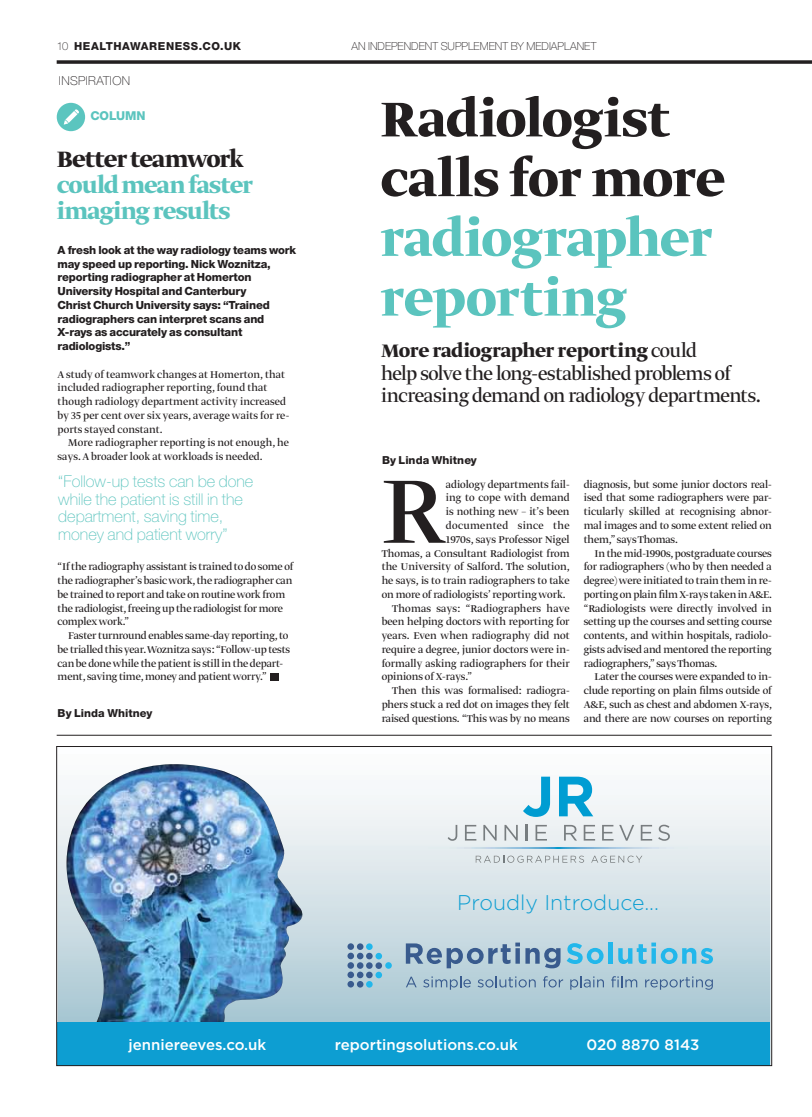
<style>
.page{position:relative;width:812px;height:1117px;background:#fff}
.page>*{position:absolute;margin:0;border:0;box-sizing:border-box;transform-origin:0 0}
.t1{font:106.12px "Greta Display";color:#231f20}
.t2{font:700 57.5px/59.6px "Greta Display Std";letter-spacing:-.015em;color:#231f20}
.t3{font:700 57.5px/59.6px "Greta Display Std";letter-spacing:-.015em;color:#5bc4be}
.t4{font:700 26.25px/26.2px "Greta Display Std";letter-spacing:-.03em;color:#5bc4be}
.t5{font:700 26.25px "Greta Display Std";letter-spacing:-.045em;color:#231f20}
.t6{font:21.25px/22.5px "Greta Display";letter-spacing:-.025em;color:#231f20}
.t7{font:700 21.25px "Greta Display Std";letter-spacing:-.015em;color:#231f20}
.t8{font:300 21.25px "Gotham";color:#0d9ed2}
.t9{font:100 16.25px/17.9px "Helvetica Neue MP Pro";color:#5bc4be}
.t10{font:500 15px "Gotham";color:#fff}
.t11{font:100 12.25px "Helvetica Neue MP Pro";letter-spacing:.03em;color:#231f20}
.t12{font:800 12.25px "Helvetica Neue MP Pro";letter-spacing:-.005em;color:#5bc4be}
.t13{font:11.62px/13.8px "Greta Display";color:#231f20}
.t14{font:11.62px "Greta Display";letter-spacing:.03em;color:#231f20}
.t15{font:800 11.25px/13.8px "Helvetica Neue MP Pro";letter-spacing:-.015em;color:#231f20}
.t16{font:100 11px "Helvetica Neue MP Pro";letter-spacing:.005em;color:#231f20}
.t17{font:800 11px "Helvetica Neue MP Pro";letter-spacing:.005em;color:#231f20}
.t18{font:800 11px "Helvetica Neue MP Pro";letter-spacing:.055em;color:#231f20}
.s1{font-weight:100}
.s2{font-family:"Greta Display";font-weight:400}
</style>
<div class="page">
<svg style="left:57px;top:60px;width:754px;height:4px;background:#3d3a3b"></svg>
<hr style="left:57px;top:735px;width:714px;height:1px;background:#231f20">
<svg style="left:58px;top:776px;width:711px;height:246px"></svg>
<img style="left:66px;top:764px;width:237px;height:258px">
<svg style="left:447px;top:824px;width:10px;height:16px"></svg>
<svg style="left:465px;top:824px;width:11px;height:16px"></svg>
<svg style="left:483px;top:824px;width:13px;height:16px"></svg>
<svg style="left:504px;top:824px;width:13px;height:16px"></svg>
<svg style="left:525px;top:824px;width:2px;height:16px"></svg>
<svg style="left:535px;top:824px;width:11px;height:16px"></svg>
<svg style="left:564px;top:824px;width:13px;height:16px"></svg>
<svg style="left:583px;top:824px;width:12px;height:16px"></svg>
<svg style="left:602px;top:824px;width:11px;height:16px"></svg>
<svg style="left:619px;top:824px;width:15px;height:16px"></svg>
<svg style="left:640px;top:824px;width:12px;height:16px"></svg>
<svg style="left:658px;top:824px;width:11px;height:16px"></svg>
<svg style="left:523px;top:776px;width:27px;height:40px"></svg>
<svg style="left:558px;top:776px;width:35px;height:40px"></svg>
<svg style="left:475px;top:855px;width:109px;height:7px"></svg>
<svg style="left:591px;top:855px;width:51px;height:7px"></svg>
<img style="left:428px;top:847px;width:259px;height:1px">
<div style="left:58px;top:1022px;width:712px;height:43px;background:#0d9ed2"></div>
<svg style="left:405px;top:942px;width:155px;height:26px;background:#91abc2"></svg>
<svg style="left:566px;top:943px;width:37px;height:20px"></svg>
<hr style="left:608px;top:942px;width:4px;height:21px;background:#22b7eb">
<svg style="left:618px;top:942px;width:94px;height:21px;background:#85cae3"></svg>
<svg style="left:405px;top:976px;width:11px;height:11px"></svg>
<svg style="left:423px;top:976px;width:47px;height:12px"></svg>
<svg style="left:477px;top:976px;width:58px;height:11px"></svg>
<svg style="left:542px;top:976px;width:21px;height:11px"></svg>
<svg style="left:570px;top:976px;width:33px;height:12px"></svg>
<svg style="left:611px;top:976px;width:26px;height:11px"></svg>
<svg style="left:645px;top:976px;width:67px;height:12px"></svg>
<div style="left:347px;top:943px;width:7px;height:6px;background:#395b8e;border-radius:50%"></div>
<div style="left:347px;top:952px;width:7px;height:7px;background:#395b8e;border-radius:50%"></div>
<div style="left:347px;top:962px;width:7px;height:6px;background:#395b8e;border-radius:50%"></div>
<div style="left:347px;top:971px;width:7px;height:6px;background:#395b8e;border-radius:50%"></div>
<div style="left:347px;top:980px;width:7px;height:7px;background:#395b8e;border-radius:50%"></div>
<div style="left:357px;top:952px;width:6px;height:7px;background:#395b8e;border-radius:50%"></div>
<div style="left:357px;top:971px;width:6px;height:7px;background:#395b8e;border-radius:50%"></div>
<div style="left:357px;top:980px;width:6px;height:7px;background:#395b8e;border-radius:50%"></div>
<svg style="left:357px;top:943px;width:15px;height:6px"></svg>
<div style="left:366px;top:952px;width:6px;height:7px;background:#395b8e;border-radius:50%"></div>
<svg style="left:357px;top:962px;width:15px;height:6px"></svg>
<div style="left:366px;top:971px;width:6px;height:7px;background:#395b8e;border-radius:50%"></div>
<svg style="left:366px;top:980px;width:6px;height:7px"></svg>
<div style="left:375px;top:952px;width:7px;height:7px;background:#22b7eb;border-radius:50%"></div>
<div style="left:375px;top:962px;width:7px;height:6px;background:#395b8e;border-radius:50%"></div>
<div style="left:375px;top:971px;width:7px;height:7px;background:#22b7eb;border-radius:50%"></div>
<svg style="left:385px;top:962px;width:6px;height:6px"></svg>
<div style="left:270px;top:672px;width:8px;height:8px;background:#231f20"></div>
<svg style="left:57px;top:103px;width:28px;height:28px"></svg>
<p class="t18" style="left:57px;top:42px;width:186px"><span class="s1">10</span> HEALTHAWARENESS.CO.UK</p>
<p class="t16" style="left:351px;top:42px;width:246px">AN INDEPENDENT SUPPLEMENT BY MEDIAPLANET</p>
<p class="t11" style="left:59px;top:76px;width:73px">INSPIRATION</p>
<p class="t12" style="left:90px;top:112px;width:57px">COLUMN</p>
<h3 class="t5" style="left:57px;top:148px;width:188px">Better teamwork</h3>
<h3 class="t4" style="left:57px;top:174px;width:198px">could mean faster imaging results</h3>
<p class="t15" style="left:58px;top:244px;width:240px">A fresh look at the way radiology teams work may speed up reporting. Nick Woznitza, reporting radiographer at Homerton University Hospital and Canterbury<br>Christ Church University says: “Trained radiographers can interpret scans and X-rays as accurately as consultant radiologists.”</p>
<p class="t13" style="left:58px;top:368px;width:233px">A study of teamwork changes at Homerton, that included radiographer reporting, found that though radiology department activity increased by 35 per cent over six years, average waits for re&shy;ports stayed constant.</p>
<p class="t13" style="left:58px;top:437px;width:233px;text-indent:11px">More radiographer reporting is not enough, he says. A broader look at workloads is needed.</p>
<h3 class="t9" style="left:58px;top:474px;width:197px">“Follow-up tests can be done while the patient is still in the department, saving time, money and patient worry”</h3>
<p class="t13" style="left:58px;top:560px;width:237px">“If the radiography assistant is trained to do some of the radiographer’s basic work, the radiographer can be trained to report and take on routine work from the radiologist, freeing up the radiologist for more complex work.”</p>
<p class="t13" style="left:58px;top:629px;width:234px;text-indent:11px">Faster turnround enables same-day reporting, to be trialled this year. Woznitza says: “Follow-up tests can be done while the patient is still in the depart&shy;ment, saving time, money and patient worry.”</p>
<p class="t17" style="left:58px;top:709px;width:96px">By Linda Whitney</p>
<h2 class="t2" style="left:380px;top:94px;width:346px">Radiologist calls for more</h2>
<h2 class="t3" style="left:380px;top:213px;width:333px">radiographer reporting</h2>
<h3 class="t7" style="left:381px;top:342px;width:317px">More radiographer reporting <span class="s2">could</span></h3>
<h3 class="t6" style="left:381px;top:364px;width:381px">help solve the long-established problems of increasing demand on radiology departments.</h3>
<p class="t17" style="left:382px;top:455px;width:96px">By Linda Whitney</p>
<h1 class="t1" style="left:381px;top:467px;width:65px">R</h1>
<p class="t13" style="left:446px;top:478px;width:125px">adiology departments fail-</p>
<p class="t13" style="left:446px;top:492px;width:125px">ing to cope with demand</p>
<p class="t13" style="left:446px;top:505px;width:125px">is nothing new – it’s been</p>
<p class="t14" style="left:446px;top:520px;width:125px">documented since the</p>
<p class="t13" style="left:446px;top:533px;width:125px">1970s, says Professor Nigel</p>
<p class="t13" style="left:381px;top:547px;width:189px">Thomas, a Consultant Radiologist from</p>
<p class="t13" style="left:381px;top:560px;width:190px">the University of Salford. The solution,</p>
<p class="t13" style="left:381px;top:574px;width:189px">he says, is to train radiographers to take</p>
<p class="t13" style="left:381px;top:588px;width:185px">on more of radiologists’ reporting work.</p>
<p class="t13" style="left:392px;top:602px;width:179px">Thomas says: “Radiographers have</p>
<p class="t13" style="left:381px;top:616px;width:189px">been helping doctors with reporting for</p>
<p class="t13" style="left:381px;top:629px;width:189px">years. Even when radiography did not</p>
<p class="t13" style="left:381px;top:643px;width:189px">require a degree, junior doctors were in-</p>
<p class="t13" style="left:381px;top:657px;width:189px">formally asking radiographers for their</p>
<p class="t13" style="left:381px;top:670px;width:92px">opinions of X-rays.”</p>
<p class="t13" style="left:392px;top:684px;width:179px">Then this was formalised: radiogra-</p>
<p class="t13" style="left:381px;top:698px;width:189px">phers stuck a red dot on images they felt</p>
<p class="t13" style="left:381px;top:712px;width:189px">raised questions. “This was by no means</p>
<p class="t13" style="left:583px;top:478px;width:189px;text-align:justify">diagnosis, but some junior doctors real&shy;ised that some radiographers were par&shy;ticularly skilled at recognising abnor&shy;mal images and to some extent relied on them,” says Thomas.</p>
<p class="t13" style="left:583px;top:547px;width:190px;text-align:justify;text-indent:11px">In the mid-1990s, postgraduate courses for radiographers (who by then needed a degree) were initiated to train them in re&shy;porting on plain film X-rays taken in A&amp;E. “Radiologists were directly involved in setting up the courses and setting course contents, and within hospitals, radiolo&shy;gists advised and mentored the reporting radiographers,” says Thomas.</p>
<p class="t13" style="left:583px;top:670px;width:190px;text-align:justify;text-indent:11px">Later the courses were expanded to in&shy;clude reporting on plain films outside of A&amp;E, such as chest and abdomen X-rays, and there are now courses on reporting</p>
<h3 class="t8" style="left:457px;top:890px;width:203px">Proudly Introduce...</h3>
<p class="t10" style="left:128px;top:1035px;width:139px">jenniereeves.co.uk</p>
<p class="t10" style="left:586px;top:1035px;width:115px">020 8870 8143</p>
<p class="t10" style="left:335px;top:1035px;width:184px">reportingsolutions.co.uk</p>
</div>
